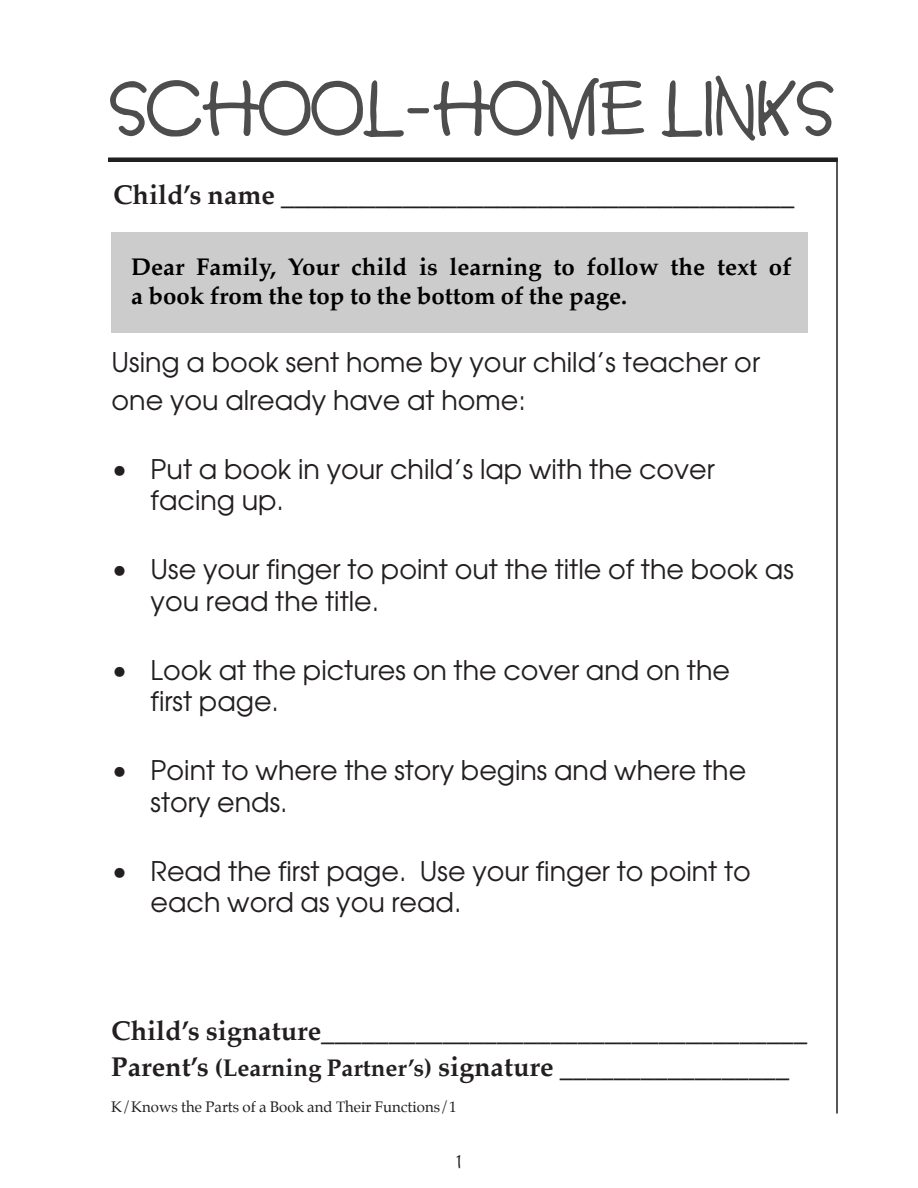
<style>
.page{position:relative;width:918px;height:1188px;background:#fff}
.page>*{position:absolute;margin:0;border:0;box-sizing:border-box;transform-origin:0 0}
.t1{font:72px "Lumparsky";letter-spacing:.025em;color:#4d4d4d}
.t2{font:27px/31.5px "Avant Garde";color:#231f20}
.t3{font:27px "Palatino";color:#231f20}
.t4{font:700 27px "Palatino";color:#231f20}
.t5{font:700 24px/29.2px "Palatino";color:#000}
.t6{font:700 24px "Palatino";color:#231f20}
.t7{font:18px "Lumparsky";color:#231f20}
.t8{font:15px "Palatino";color:#231f20}
.s1{font-weight:700}
.s2{font-size:27px}
.s3{font-weight:400;font-size:27px}
</style>
<div class="page">
<hr style="left:836px;top:158px;width:2px;height:956px;background:#231f20">
<hr style="left:108px;top:158px;width:730px;height:4px;background:#231f20">
<div style="left:112px;top:232px;width:696px;height:101px;background:#ccc"></div>
<h1 class="t1" style="left:110px;top:81px;width:725px">SCHOOL-HOME LINKS</h1>
<p class="t4" style="left:113px;top:185px;width:683px">Child’s name ______________________________________</p>
<p class="t5" style="left:131px;top:255px;width:662px">Dear Family, Your child is learning to follow the text of a book from the top to the bottom of the page.</p>
<p class="t2" style="left:112px;top:346px;width:650px;line-height:37.5px">Using a book sent home by your child’s teacher or one you already have at home:</p>
<p class="t2" style="left:151px;top:456px;width:566px;text-indent:-39px">• Put a book in your child’s lap with the cover facing up.</p>
<p class="t2" style="left:151px;top:556px;width:645px;text-indent:-39px">• Use your finger to point out the title of the book as you read the title.</p>
<p class="t2" style="left:151px;top:657px;width:581px;text-indent:-39px">• Look at the pictures on the cover and on the first page.</p>
<p class="t2" style="left:151px;top:757px;width:597px;text-indent:-39px">• Point to where the story begins and where the story ends.</p>
<p class="t2" style="left:151px;top:858px;width:602px;text-indent:-39px">• Read the first page. Use your finger to point to each word as you read.</p>
<p class="t3" style="left:111px;top:1021px;width:697px"><span class="s1">Child’s signature</span>____________________________________</p>
<p class="t6" style="left:111px;top:1059px;width:679px"><span class="s2">Parent’s</span> (Learning Partner’s) <span class="s2">signature</span> <span class="s3">_________________</span></p>
<p class="t8" style="left:111px;top:1101px;width:347px">K/Knows the Parts of a Book and Their Functions/1</p>
<p class="t7" style="left:456px;top:1155px;width:6px">1</p>
</div>
